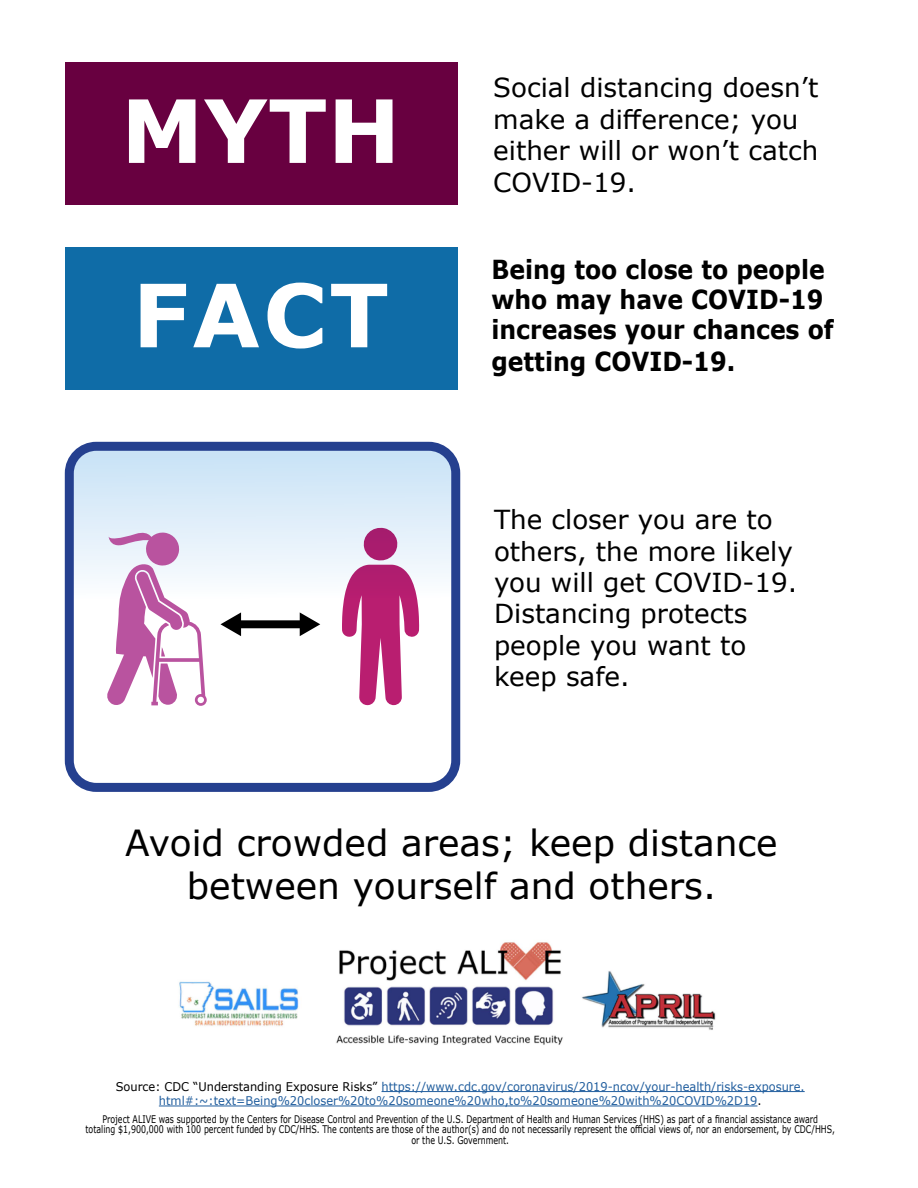
<style>
.page{position:relative;width:918px;height:1188px;background:#fff}
.page>*{position:absolute;margin:0;border:0;box-sizing:border-box;transform-origin:0 0}
.t1{font:700 87.3px "Verdana";letter-spacing:.015em;color:#fff}
.t2{font:36px/43.2px "Verdana";color:#000;text-align:center}
.t3{font:26.25px/31.5px "Verdana";color:#000}
.t4{font:700 26.25px/30.5px "Verdana";color:#000;scale:.9 1}
.t5{font:12px/14.4px "Verdana";color:#215e9e;text-align:center;scale:.95 1}
.t6{font:10.5px/10.5px "Verdana";color:#000;text-align:center;scale:.75 1}
.s1{color:#000}
</style>
<div class="page">
<hr style="left:382px;top:1091px;width:423px;height:1px;background:#215e9e">
<hr style="left:159px;top:1106px;width:598px;height:1px;background:#215e9e">
<div style="left:65px;top:63px;width:393px;height:142px;background:#680040"></div>
<div style="left:65px;top:247px;width:393px;height:142px;background:#0f6ca7"></div>
<svg style="left:75px;top:452px;width:375px;height:330px"></svg>
<svg style="left:106px;top:529px;width:101px;height:177px"></svg>
<svg style="left:342px;top:528px;width:77px;height:177px"></svg>
<div style="left:238px;top:620px;width:65px;height:8px;background:#000"></div>
<svg style="left:221px;top:612px;width:20px;height:24px"></svg>
<svg style="left:300px;top:612px;width:20px;height:24px"></svg>
<div style="left:65px;top:442px;width:395px;height:350px;border:9px solid #25408f;border-radius:27px"></div>
<img style="left:179px;top:942px;width:537px;height:103px">
<h1 class="t1" style="left:121px;top:69px;width:281px">MYTH</h1>
<h1 class="t1" style="left:132px;top:254px;width:258px">FACT</h1>
<p class="t3" style="left:493px;top:72px;width:327px">Social distancing doesn’t</p>
<p class="t3" style="left:493px;top:103px;width:307px">make a difference; you</p>
<p class="t3" style="left:493px;top:135px;width:327px">either will or won’t catch<br>COVID-19.</p>
<p class="t4" style="left:491px;top:254px;width:382px">Being too close to people who may have COVID-19 increases your chances of getting COVID-19.</p>
<p class="t3" style="left:494px;top:504px;width:305px">The closer you are to others, the more likely you will get COVID-19.<br>Distancing protects people you want to keep safe.</p>
<p class="t2" style="left:125px;top:821px;width:654px">Avoid crowded areas; keep distance between yourself and others.</p>
<p class="t5" style="left:116px;top:1079px;width:727px"><span class="s1">Source: CDC “Understanding Exposure Risks”</span> https://www.cdc.gov/coronavirus/2019-ncov/your-health/risks-exposure. html#:~:text=Being%20closer%20to%20someone%20who,to%20someone%20with%20COVID%2D19<span class="s1">.</span></p>
<p class="t6" style="left:85px;top:1113px;width:1001px">Project ALIVE was supported by the Centers for Disease Control and Prevention of the U.S. Department of Health and Human Services (HHS) as part of a financial assistance award<br>totaling $1,900,000 with 100 percent funded by CDC/HHS. The contents are those of the author(s) and do not necessarily represent the official views of, nor an endorsement, by CDC/HHS, or the U.S. Government.</p>
</div>
